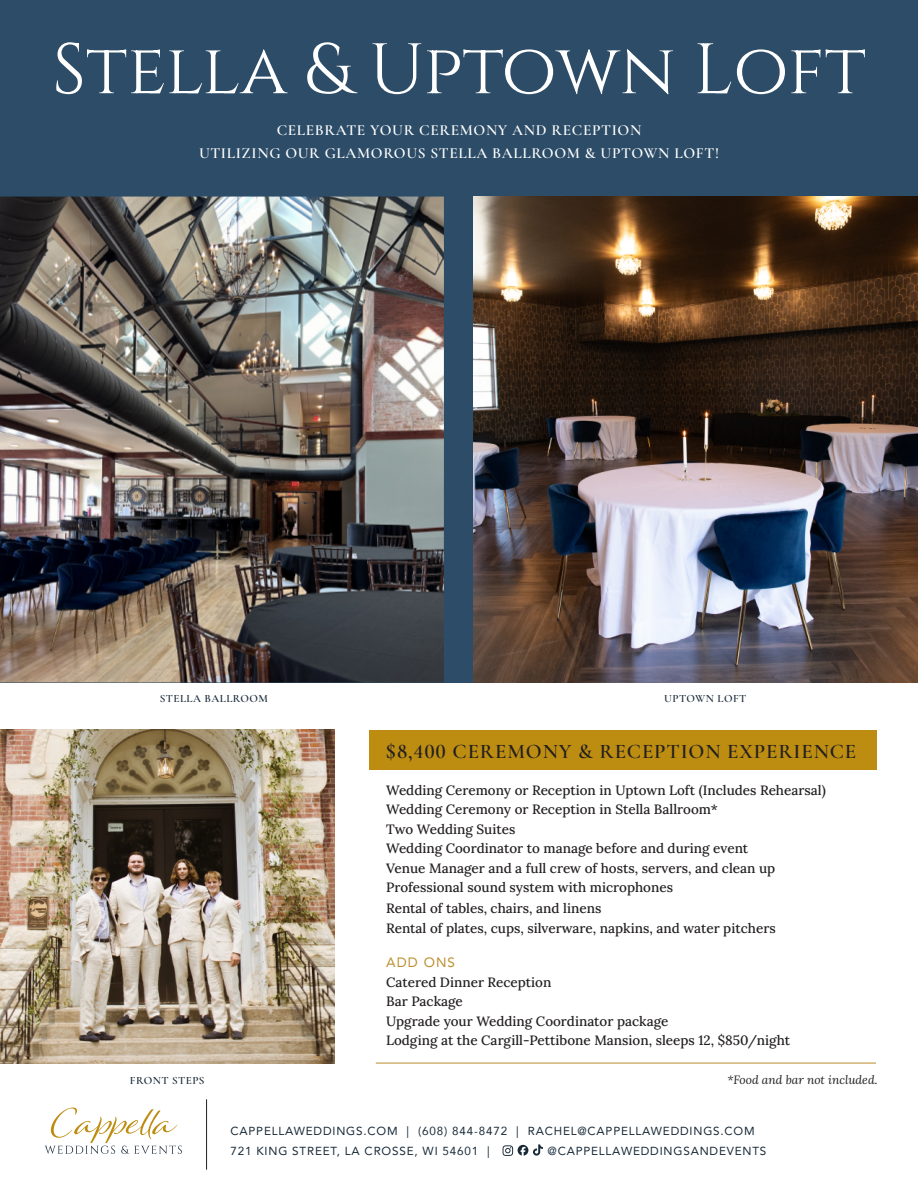
<style>
.page{position:relative;width:918px;height:1188px;background:#fff}
.page>*{position:absolute;margin:0;border:0;box-sizing:border-box;transform-origin:0 0}
.t1{font:71.25px "Cinzel";color:#fff}
.t2{font:600 20.85px "Cormorant Garamond";letter-spacing:.04em;color:#231f20}
.t3{font:600 15.45px/22.6px "Cormorant Garamond";letter-spacing:.04em;color:#fff;text-align:center}
.t4{font:500 13.5px/19.5px "Lora";color:#231f20}
.t5{font:13.5px "Avenir";letter-spacing:.08em;color:#bc8f2d}
.t6{font:italic 12px "Lora";color:#231f20}
.t7{font:11.7px/19.5px "Avenir";letter-spacing:.07em;color:#182a38}
.t8{font:600 11.1px "Cormorant Garamond";letter-spacing:.04em;color:#182a38}
</style>
<div class="page">
<div style="left:369px;top:730px;width:507px;height:40px;background:#bd8d11"></div>
<div style="left:0;top:0;width:918px;height:682px;background:#2c4c67"></div>
<hr style="left:376px;top:1063px;width:500px;height:1px;background:#bb8e2d">
<img style="left:0;top:197px;width:444px;height:485px">
<img style="left:474px;top:197px;width:444px;height:485px">
<img style="left:0;top:729px;width:335px;height:334px">
<svg style="left:44px;top:1108px;width:138px;height:46px"></svg>
<svg style="left:503px;top:1144px;width:40px;height:12px"></svg>
<hr style="left:206px;top:1099px;width:1px;height:71px;background:#231f20">
<h1 class="t1" style="left:52px;top:24px;width:815px">Stella &amp; Uptown Loft</h1>
<p class="t3" style="left:199px;top:119px;width:521px">CELEBRATE YOUR CEREMONY AND RECEPTION<br>UTILIZING OUR GLAMOROUS STELLA BALLROOM &amp; UPTOWN LOFT!</p>
<p class="t8" style="left:160px;top:691px;width:110px">STELLA BALLROOM</p>
<p class="t8" style="left:664px;top:691px;width:84px">UPTOWN LOFT</p>
<p class="t8" style="left:130px;top:1074px;width:76px">FRONT STEPS</p>
<h2 class="t2" style="left:386px;top:738px;width:472px">$8,400 CEREMONY &amp; RECEPTION EXPERIENCE</h2>
<p class="t4" style="left:386px;top:779px;width:441px">Wedding Ceremony or Reception in Uptown Loft (Includes Rehearsal)<br>Wedding Ceremony or Reception in Stella Ballroom*<br>Two Wedding Suites<br>Wedding Coordinator to manage before and during event<br>Venue Manager and a full crew of hosts, servers, and clean up Professional sound system with microphones</p>
<p class="t4" style="left:386px;top:898px;width:391px">Rental of tables, chairs, and linens<br>Rental of plates, cups, silverware, napkins, and water pitchers</p>
<p class="t5" style="left:386px;top:952px;width:71px">ADD ONS</p>
<p class="t4" style="left:386px;top:971px;width:406px">Catered Dinner Reception<br>Bar Package<br>Upgrade your Wedding Coordinator package<br>Lodging at the Cargill-Pettibone Mansion, sleeps 12, $850/night</p>
<p class="t6" style="left:727px;top:1071px;width:152px">*Food and bar not included.</p>
<p class="t7" style="left:230px;top:1121px;width:526px">CAPPELLAWEDDINGS.COM | (608) 844-8472 | RACHEL@CAPPELLAWEDDINGS.COM<br>721 KING STREET, LA CROSSE, WI 54601 |</p>
<p class="t7" style="left:548px;top:1141px;width:220px">@CAPPELLAWEDDINGSANDEVENTS</p>
</div>
